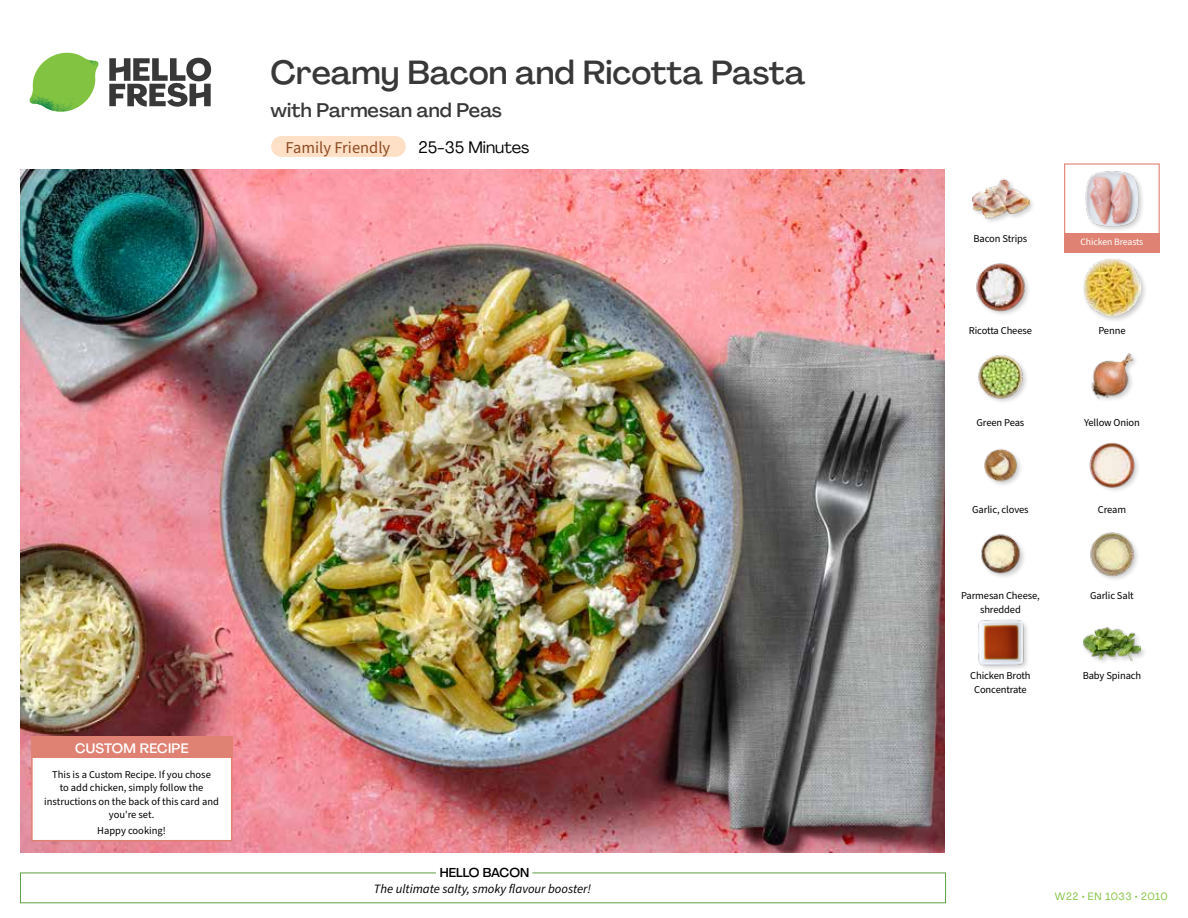
<style>
.page{position:relative;width:1188px;height:918px;background:#fff}
.page>*{position:absolute;margin:0;border:0;box-sizing:border-box;transform-origin:0 0}
.t1{font:500 33px "Agrandir";color:#383839}
.t2{font:500 19.5px "Agrandir";color:#383839}
.t3{font:16.5px "Source Sans Pro";color:#8e4b25}
.t4{font:16.5px "Agrandir";color:#000}
.t5{font:500 13.5px "Agrandir";letter-spacing:.02em;color:#fff}
.t6{font:italic 12.75px "Source Sans Pro";color:#000}
.t7{font:500 12.75px "Agrandir";color:#000}
.t8{font:10.5px/13.5px "Source Sans Pro";letter-spacing:-.01em;color:#000;text-align:center}
.t9{font:10.5px "Agrandir";letter-spacing:.05em;color:#82c341}
.t10{font:9.75px "Source Sans Pro";letter-spacing:-.01em;color:#fff}
</style>
<div class="page">
<svg style="left:109px;top:57px;width:102px;height:50px"></svg>
<svg style="left:34px;top:53px;width:62px;height:40px"></svg>
<img style="left:67px;top:53px;width:32px;height:26px">
<img style="left:33px;top:75px;width:59px;height:11px">
<img style="left:29px;top:79px;width:61px;height:33px">
<img style="left:65px;top:86px;width:27px;height:25px">
<div style="left:20px;top:873px;width:926px;height:30px;border:1px solid #609f43"></div>
<div style="left:436px;top:865px;width:96px;height:15px;background:#fff"></div>
<img style="left:21px;top:170px;width:924px;height:682px">
<div style="left:271px;top:136px;width:135px;height:21px;background:#fee0c6;border-radius:10px"></div>
<img style="left:978px;top:619px;width:50px;height:50px">
<img style="left:1090px;top:532px;width:48px;height:48px">
<img style="left:981px;top:534px;width:43px;height:43px">
<img style="left:1089px;top:442px;width:48px;height:48px">
<img style="left:984px;top:448px;width:37px;height:37px">
<img style="left:1091px;top:353px;width:45px;height:47px">
<img style="left:978px;top:355px;width:48px;height:47px">
<div style="left:1082px;top:257px;width:65px;height:66px;background:#000;opacity:.2"></div>
<img style="left:1083px;top:259px;width:58px;height:57px">
<img style="left:976px;top:263px;width:53px;height:52px">
<div style="left:1084px;top:170px;width:61px;height:63px;background:#000;opacity:.2"></div>
<img style="left:1084px;top:170px;width:57px;height:57px">
<div style="left:971px;top:178px;width:64px;height:46px;background:#000;opacity:.2"></div>
<img style="left:972px;top:178px;width:57px;height:46px">
<div style="left:1082px;top:626px;width:65px;height:41px;background:#000;opacity:.2"></div>
<img style="left:1083px;top:626px;width:58px;height:41px">
<div style="left:1064px;top:163px;width:96px;height:73px;border:1px solid #df8273"></div>
<div style="left:1064px;top:234px;width:96px;height:19px;background:#df8273"></div>
<div style="left:31px;top:737px;width:201px;height:104px;background:#fff;border:2px solid #df8273"></div>
<div style="left:31px;top:737px;width:202px;height:21px;background:#df8273"></div>
<h1 class="t1" style="left:271px;top:52px;width:536px">Creamy Bacon and Ricotta Pasta</h1>
<h2 class="t2" style="left:271px;top:98px;width:233px">with Parmesan and Peas</h2>
<h3 class="t3" style="left:286px;top:136px;width:106px">Family Friendly</h3>
<h3 class="t4" style="left:418px;top:137px;width:113px">25-35 Minutes</h3>
<p class="t5" style="left:75px;top:739px;width:115px">CUSTOM RECIPE</p>
<p class="t8" style="left:44px;top:768px;width:176px">This is a Custom Recipe. If you chose<br>to add chicken, simply follow the instructions on the back of this card and you're set.</p>
<p class="t8" style="left:97px;top:824px;width:70px">Happy cooking!</p>
<p class="t7" style="left:440px;top:864px;width:91px">HELLO BACON</p>
<p class="t6" style="left:374px;top:880px;width:219px">The ultimate salty, smoky flavour booster!</p>
<p class="t8" style="left:974px;top:232px;width:55px">Bacon Strips</p>
<p class="t10" style="left:1080px;top:236px;width:64px">Chicken Breasts</p>
<p class="t8" style="left:969px;top:324px;width:65px">Ricotta Cheese</p>
<p class="t8" style="left:1098px;top:324px;width:29px">Penne</p>
<p class="t8" style="left:977px;top:416px;width:49px">Green Peas</p>
<p class="t8" style="left:1084px;top:416px;width:57px">Yellow Onion</p>
<p class="t8" style="left:972px;top:503px;width:58px">Garlic, cloves</p>
<p class="t8" style="left:1098px;top:503px;width:30px">Cream</p>
<p class="t8" style="left:961px;top:589px;width:80px">Parmesan Cheese, shredded</p>
<p class="t8" style="left:1090px;top:589px;width:45px">Garlic Salt</p>
<p class="t8" style="left:970px;top:669px;width:62px">Chicken Broth<br>Concentrate</p>
<p class="t8" style="left:1083px;top:669px;width:60px">Baby Spinach</p>
<p class="t9" style="left:1055px;top:890px;width:114px">W22 • EN 1033 • 2010</p>
</div>
